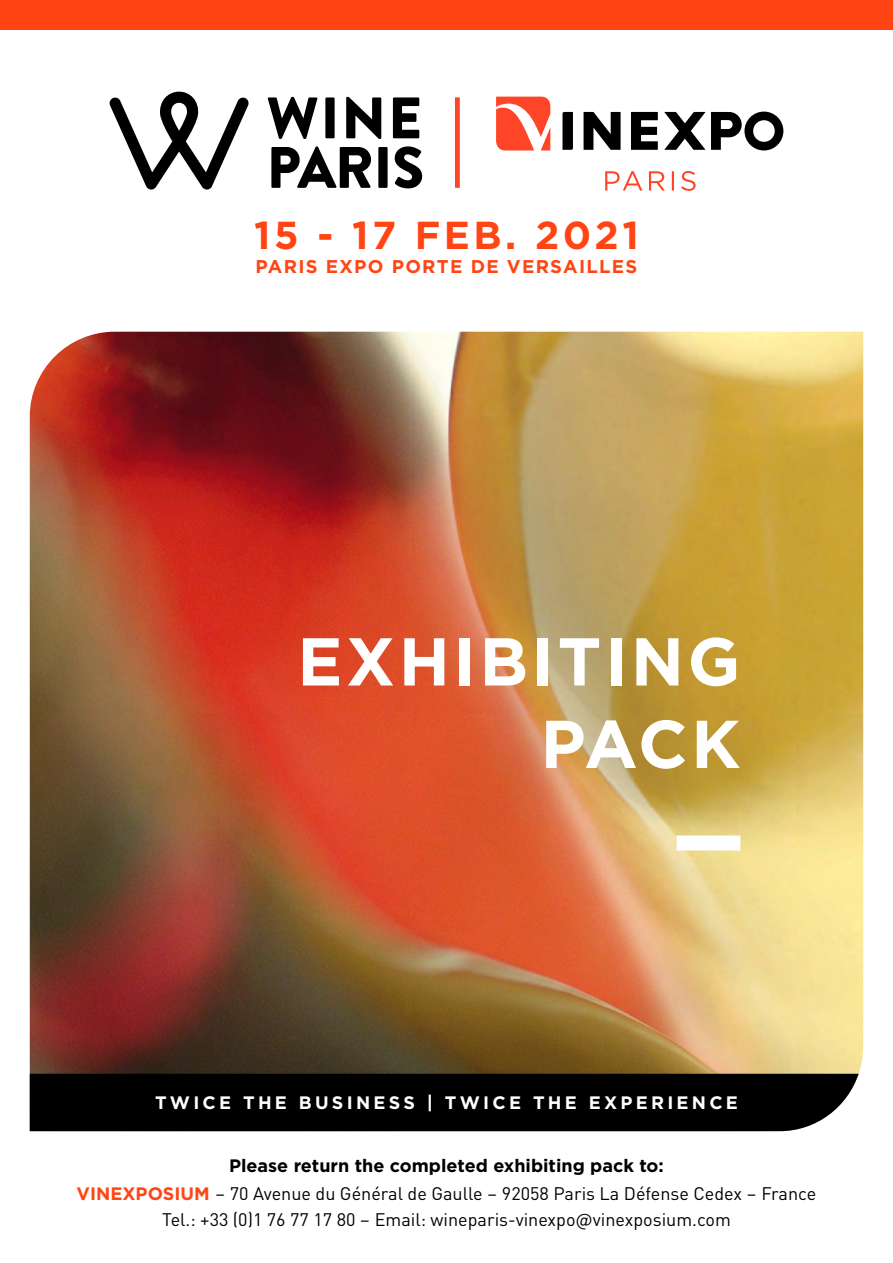
<style>
.page{position:relative;width:893px;height:1263px;background:#fff}
.page>*{position:absolute;margin:0;border:0;box-sizing:border-box;transform-origin:0 0}
.t1{font:700 67.5px/82.5px "Gotham";letter-spacing:.05em;color:#fff;text-align:right}
.t2{font:700 39px "Gotham";letter-spacing:.09em;color:#ff4513}
.t3{font:700 38.55px "Gotham";letter-spacing:.1em;color:#ff4527}
.t4{font:700 18.45px "Gotham";letter-spacing:.07em;color:#ff4513}
.t5{font:18px/25.5px "DINOT";color:#000;text-align:center}
.t6{font:700 18px "Gotham";color:#000}
.t7{font:700 18px "Gotham";letter-spacing:.18em;color:#fff}
.s1{font-family:"Gotham";font-weight:700;color:#ff4513}
</style>
<div class="page">
<img style="left:30px;top:332px;width:833px;height:742px">
<div style="left:30px;top:1074px;width:829px;height:57px;background:#000"></div>
<div style="left:677px;top:835px;width:63px;height:15px;background:#fff"></div>
<div style="left:0;top:0;width:893px;height:30px;background:#ff4513"></div>
<svg style="left:110px;top:92px;width:139px;height:98px"></svg>
<svg style="left:268px;top:97px;width:50px;height:42px"></svg>
<div style="left:325px;top:97px;width:10px;height:41px;background:#000"></div>
<svg style="left:346px;top:97px;width:35px;height:42px"></svg>
<svg style="left:393px;top:97px;width:26px;height:41px"></svg>
<svg style="left:271px;top:146px;width:100px;height:42px"></svg>
<div style="left:378px;top:147px;width:10px;height:41px;background:#000"></div>
<svg style="left:395px;top:146px;width:27px;height:42px"></svg>
<div style="left:455px;top:97px;width:5px;height:91px;background:#ff4527"></div>
<svg style="left:496px;top:97px;width:54px;height:53px"></svg>
<svg style="left:584px;top:112px;width:37px;height:38px"></svg>
<svg style="left:711px;top:112px;width:72px;height:38px"></svg>
<svg style="left:562px;top:112px;width:11px;height:38px"></svg>
<svg style="left:631px;top:112px;width:27px;height:38px"></svg>
<svg style="left:664px;top:112px;width:41px;height:38px"></svg>
<svg style="left:605px;top:171px;width:91px;height:20px"></svg>
<h3 class="t3" style="left:253px;top:208px;width:384px">15 - 17 FÉV. 2021</h3>
<p class="t4" style="left:256px;top:255px;width:383px">PARIS EXPO PORTE DE VERSAILLES</p>
<h2 class="t2" style="left:254px;top:209px;width:386px">15 - 17 FEB. 2021</h2>
<h1 class="t1" style="left:297px;top:620px;width:445px">EXHIBITING<br>PACK</h1>
<p class="t7" style="left:155px;top:1091px;width:584px">TWICE THE BUSINESS | TWICE THE EXPERIENCE</p>
<p class="t6" style="left:229px;top:1154px;width:436px">Please return the completed exhibiting pack to:</p>
<p class="t5" style="left:77px;top:1179px;width:741px"><span class="s1">VINEXPOSIUM</span> – 70 Avenue du Général de Gaulle – 92058 Paris La Défense Cedex – France<br>Tel.: +33 (0)1 76 77 17 80 – Email: wineparis-vinexpo@vinexposium.com</p>
</div>
